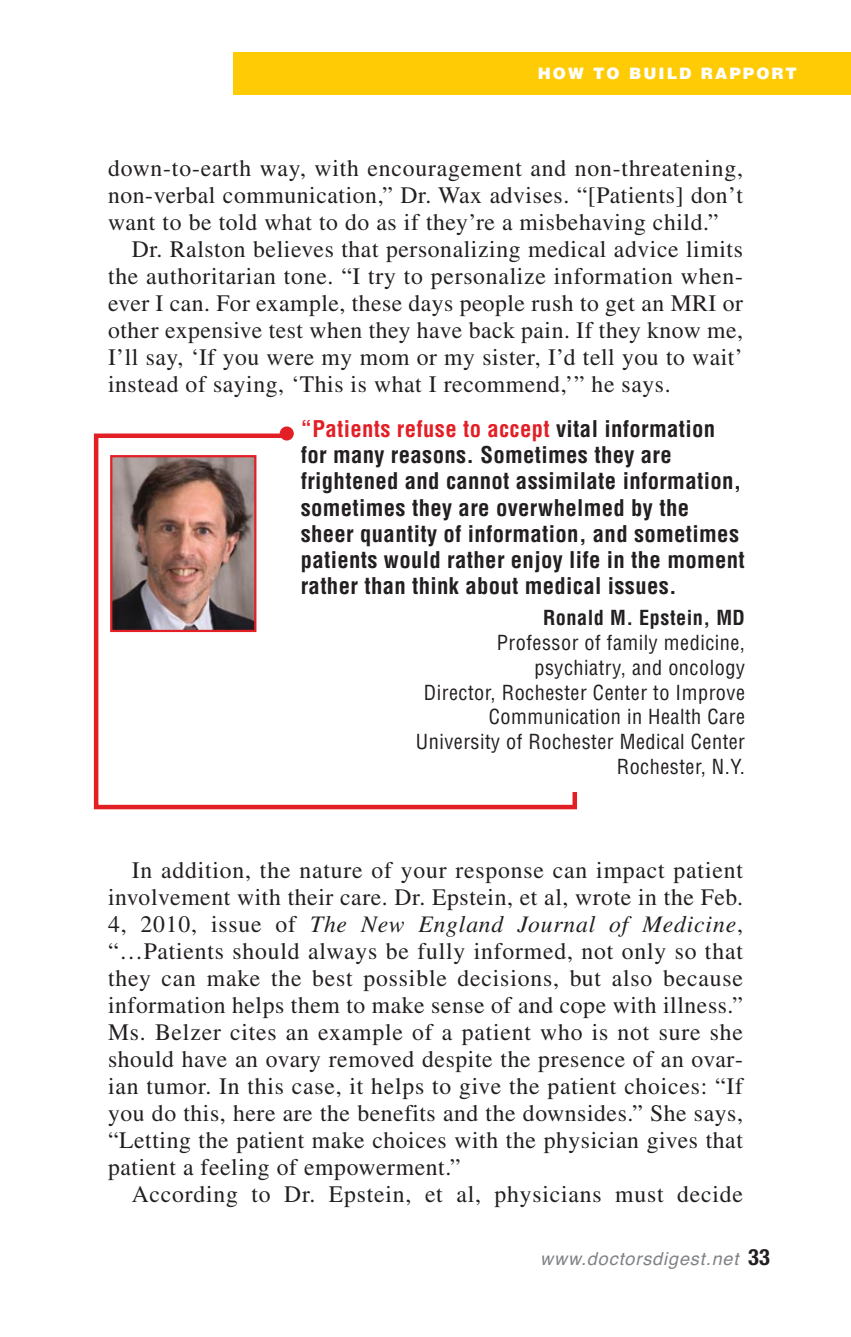
<style>
.page{position:relative;width:851px;height:1337px;background:#fff}
.page>*{position:absolute;margin:0;border:0;box-sizing:border-box;transform-origin:0 0}
.t1{font:23.62px/27px "Times";letter-spacing:.025em;color:#231f20;text-align:justify}
.t2{font:700 condensed 22.5px/26.1px "Helvetica";letter-spacing:.015em;color:#231f20}
.t3{font:condensed 20.25px/24.8px "Helvetica";letter-spacing:.025em;color:#231f20;text-align:right}
.t4{font:700 condensed 20.25px "Helvetica";letter-spacing:.025em;color:#231f20}
.t5{font:italic 18px "Helvetica";letter-spacing:.05em;color:#808285}
.t6{font:900 15.75px "Helvetica LT Std";letter-spacing:.13em;color:#fff}
.s1{color:#e31f26}
.s2{font-style:italic}
.s3{font-family:"Helvetica Neue LT Std";font-weight:700;font-style:normal;font-stretch:condensed;font-size:22.5px;color:#231f20}
</style>
<div class="page">
<div style="left:233px;top:52px;width:617px;height:42px;background:#ffcb04"></div>
<div style="left:94px;top:433px;width:483px;height:376px;border:4px solid #e31f26"></div>
<div style="left:288px;top:421px;width:472px;height:371px;background:#fff"></div>
<img style="left:113px;top:458px;width:140px;height:171px">
<div style="left:110px;top:455px;width:146px;height:177px;border:2px solid #e31f26"></div>
<div style="left:280px;top:426px;width:14px;height:14px;background:#e31f26;border-radius:50%"></div>
<p class="t6" style="left:537px;top:64px;width:261px">HOW TO BUILD RAPPORT</p>
<p class="t1" style="left:108px;top:156px;width:636px">down-to-earth way, with encouragement and non-threatening, non-verbal communication,” Dr. Wax advises. “[Patients] don’t want to be told what to do as if they’re a misbehaving child.”</p>
<p class="t1" style="left:108px;top:237px;width:636px;text-indent:24px">Dr. Ralston believes that personalizing medical advice limits the authoritarian tone. “I try to personalize information when&shy;ever I can. For example, these days people rush to get an MRI or other expensive test when they have back pain. If they know me, I’ll say, ‘If you were my mom or my sister, I’d tell you to wait’ instead of saying, ‘This is what I recommend,’” he says.</p>
<p class="t2" style="left:301px;top:418px;width:445px"><span class="s1">“Patients refuse to accept</span> vital information for many reasons. Sometimes they are frightened and cannot assimilate information, sometimes they are overwhelmed by the sheer quantity of information, and sometimes patients would rather enjoy life in the moment rather than think about medical issues.</p>
<p class="t4" style="left:543px;top:610px;width:203px">Ronald M. Epstein, MD</p>
<p class="t3" style="left:416px;top:632px;width:331px">Professor of family medicine, psychiatry, and oncology<br>Director, Rochester Center to Improve<br>Communication in Health Care<br>University of Rochester Medical Center<br>Rochester, N.Y.</p>
<p class="t1" style="left:108px;top:858px;width:636px;text-indent:24px">In addition, the nature of your response can impact patient involvement with their care. Dr. Epstein, et al, wrote in the Feb.<br>4, 2010, issue of <span class="s2">The New England Journal of Medicine</span>, “…Patients should always be fully informed, not only so that they can make the best possible decisions, but also because information helps them to make sense of and cope with illness.” Ms. Belzer cites an example of a patient who is not sure she should have an ovary removed despite the presence of an ovar&shy;ian tumor. In this case, it helps to give the patient choices: “If you do this, here are the benefits and the downsides.” She says, “Letting the patient make choices with the physician gives that patient a feeling of empowerment.”</p>
<p class="t1" style="left:132px;top:1182px;width:612px">According to Dr. Epstein, et al, physicians must decide</p>
<p class="t5" style="left:540px;top:1252px;width:231px">www.doctorsdigest.net <span class="s3">33</span></p>
</div>
